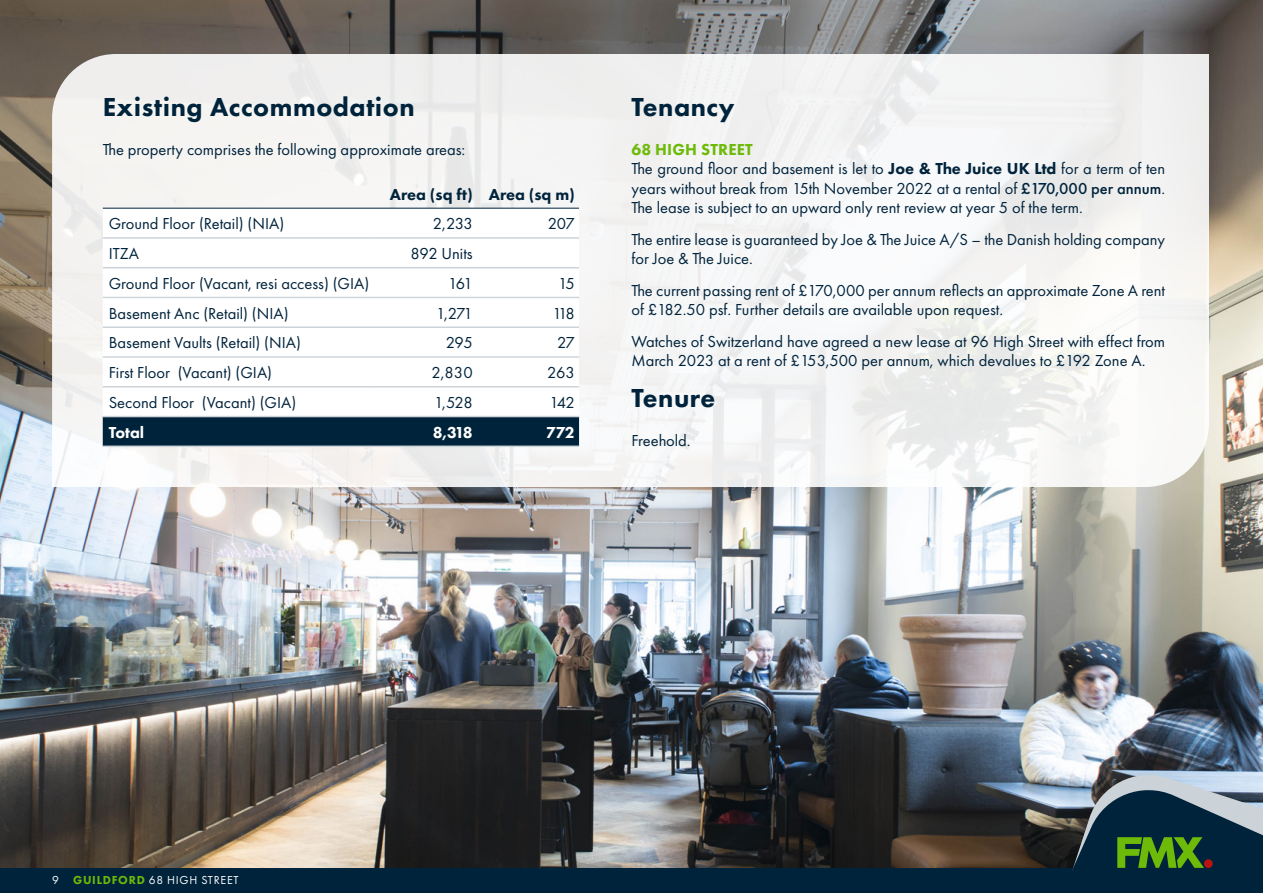
<style>
.page{position:relative;width:1263px;height:893px;background:#fff}
.page>*{position:absolute;margin:0;border:0;box-sizing:border-box;transform-origin:0 0}
.t1{font:800 27px "Futura PT";letter-spacing:.02em;color:#00233c}
.t2{font:16.5px/19.5px "Futura PT";color:#00233c}
.t3{font:800 16.5px "Futura PT";color:#00233c}
.t4{font:800 16.5px "Futura PT";letter-spacing:-.035em;color:#fff}
.t5{font:12px "Futura PT";letter-spacing:.06em;color:#fff}
.s1{font-weight:800;color:#6eba08}
.s2{font-weight:800}
.s3{font-weight:500}
</style>
<div class="page">
<div style="left:0;top:869px;width:1099px;height:24px;background:#00233c"></div>
<img style="left:0;top:0;width:1263px;height:868px">
<svg style="left:1042px;top:767px;width:221px;height:126px;background:#425d63"></svg>
<div style="left:1204px;top:859px;width:9px;height:9px;background:#ba1212;border-radius:50%"></div>
<svg style="left:52px;top:54px;width:1157px;height:433px;fill:#f4f4f3"></svg>
<svg style="left:103px;top:209px;width:476px;height:207px"></svg>
<div style="left:103px;top:417px;width:476px;height:29px;background:#00233c"></div>
<hr style="left:103px;top:208px;width:272px;height:1px;background:#00233c">
<hr style="left:375px;top:208px;width:102px;height:1px;background:#00233c">
<hr style="left:477px;top:208px;width:102px;height:1px;background:#00233c">
<hr style="left:103px;top:237px;width:272px;height:2px;background:#cdd4d9">
<hr style="left:375px;top:237px;width:102px;height:2px;background:#cdd4d9">
<hr style="left:477px;top:237px;width:102px;height:2px;background:#cdd4d9">
<hr style="left:103px;top:267px;width:272px;height:1px;background:#cdd4d9">
<hr style="left:375px;top:267px;width:102px;height:1px;background:#cdd4d9">
<hr style="left:477px;top:267px;width:102px;height:1px;background:#cdd4d9">
<hr style="left:103px;top:297px;width:272px;height:1px;background:#cdd4d9">
<hr style="left:375px;top:297px;width:102px;height:1px;background:#cdd4d9">
<hr style="left:477px;top:297px;width:102px;height:1px;background:#cdd4d9">
<hr style="left:103px;top:326px;width:272px;height:2px;background:#cdd4d9">
<hr style="left:375px;top:326px;width:102px;height:2px;background:#cdd4d9">
<hr style="left:477px;top:326px;width:102px;height:2px;background:#cdd4d9">
<hr style="left:103px;top:356px;width:272px;height:2px;background:#cdd4d9">
<hr style="left:375px;top:356px;width:102px;height:2px;background:#cdd4d9">
<hr style="left:477px;top:356px;width:102px;height:2px;background:#cdd4d9">
<hr style="left:103px;top:386px;width:272px;height:1px;background:#cdd4d9">
<hr style="left:375px;top:386px;width:102px;height:1px;background:#cdd4d9">
<hr style="left:477px;top:386px;width:102px;height:1px;background:#cdd4d9">
<hr style="left:103px;top:416px;width:272px;height:1px;background:#cdd4d9">
<hr style="left:375px;top:416px;width:102px;height:1px;background:#cdd4d9">
<hr style="left:477px;top:416px;width:102px;height:1px;background:#cdd4d9">
<hr style="left:103px;top:446px;width:272px;height:1px;background:#cdd4d9">
<hr style="left:375px;top:446px;width:102px;height:1px;background:#cdd4d9">
<hr style="left:477px;top:446px;width:102px;height:1px;background:#cdd4d9">
<h1 class="t1" style="left:103px;top:90px;width:313px">Existing Accommodation</h1>
<p class="t2" style="left:103px;top:139px;width:364px">The property comprises the following approximate areas:</p>
<p class="t3" style="left:390px;top:184px;width:186px">Area (sq ft) Area (sq m)</p>
<p class="t2" style="left:109px;top:214px;width:177px">Ground Floor (Retail) (NIA)</p>
<p class="t2" style="left:433px;top:214px;width:41px">2,233</p>
<p class="t2" style="left:548px;top:214px;width:28px">207</p>
<p class="t2" style="left:109px;top:244px;width:32px">ITZA</p>
<p class="t2" style="left:411px;top:244px;width:64px">892 Units</p>
<p class="t2" style="left:109px;top:274px;width:262px">Ground Floor (Vacant, resi access) (GIA)</p>
<p class="t2" style="left:448px;top:274px;width:26px">161</p>
<p class="t2" style="left:558px;top:274px;width:18px">15</p>
<p class="t2" style="left:109px;top:303px;width:181px">Basement Anc (Retail) (NIA)</p>
<p class="t2" style="left:436px;top:303px;width:38px">1,271</p>
<p class="t2" style="left:552px;top:303px;width:24px">118</p>
<p class="t2" style="left:109px;top:333px;width:194px">Basement Vaults (Retail) (NIA)</p>
<p class="t2" style="left:446px;top:333px;width:28px">295</p>
<p class="t2" style="left:557px;top:333px;width:19px">27</p>
<p class="t2" style="left:109px;top:363px;width:165px">First Floor (Vacant) (GIA)</p>
<p class="t2" style="left:431px;top:363px;width:43px">2,830</p>
<p class="t2" style="left:547px;top:363px;width:29px">263</p>
<p class="t2" style="left:109px;top:393px;width:189px">Second Floor (Vacant) (GIA)</p>
<p class="t2" style="left:434px;top:393px;width:40px">1,528</p>
<p class="t2" style="left:550px;top:393px;width:27px">142</p>
<p class="t4" style="left:109px;top:422px;width:37px">Total</p>
<p class="t4" style="left:433px;top:422px;width:42px">8,318</p>
<p class="t4" style="left:546px;top:422px;width:30px">772</p>
<h1 class="t1" style="left:631px;top:90px;width:105px">Tenancy</h1>
<p class="t2" style="left:631px;top:139px;width:535px"><span class="s1">68 HIGH STREET<br></span>The ground floor and basement is let to <span class="s2">Joe &amp; The Juice UK Ltd</span> for a term of ten years without break from 15th November 2022 at a rental of <span class="s3">£170,000 per annum</span>.<br>The lease is subject to an upward only rent review at year 5 of the term.</p>
<p class="t2" style="left:631px;top:229px;width:535px">The entire lease is guaranteed by Joe &amp; The Juice A/S – the Danish holding company for Joe &amp; The Juice.</p>
<p class="t2" style="left:631px;top:280px;width:535px">The current passing rent of £170,000 per annum reflects an approximate Zone A rent of £182.50 psf. Further details are available upon request.</p>
<p class="t2" style="left:631px;top:331px;width:535px">Watches of Switzerland have agreed a new lease at 96 High Street with effect from<br>March 2023 at a rent of £153,500 per annum, which devalues to £192 Zone A.</p>
<h1 class="t1" style="left:631px;top:381px;width:85px">Tenure</h1>
<p class="t2" style="left:631px;top:431px;width:61px">Freehold.</p>
<p class="t5" style="left:52px;top:872px;width:188px">9 <span class="s1">GUILDFORD</span> 68 HIGH STREET</p>
</div>
